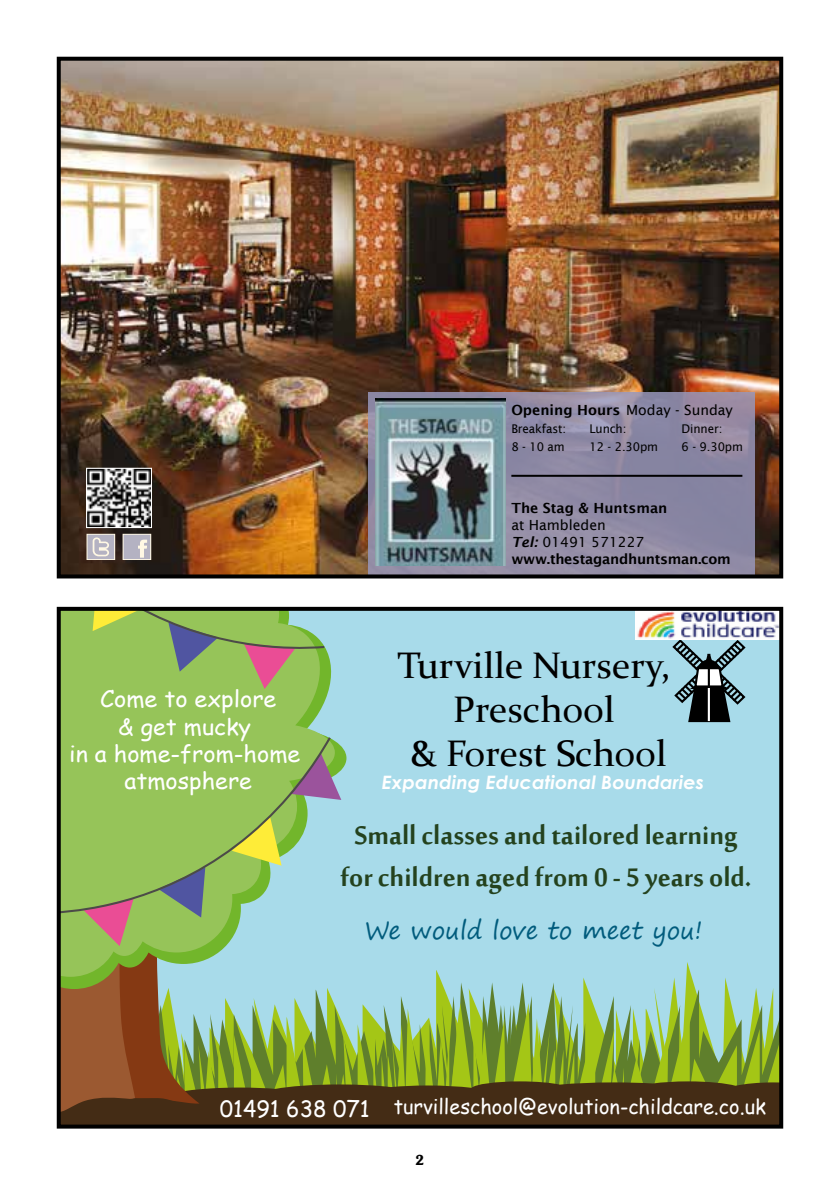
<style>
.page{position:relative;width:840px;height:1191px;background:#fff}
.page>*{position:absolute;margin:0;border:0;box-sizing:border-box;transform-origin:0 0}
.t1{font:37px/44.4px "Constantia";color:#000;text-align:center}
.t2{font:700 34.8px/41.8px "Sakkal Majalla";color:#24421e;text-align:center}
.t3{font:24.6px "Segoe Print";color:#015c7d}
.t4{font:22.6px/27px "Comic Sans MS";color:#fff;text-align:center}
.t5{font:20.6px "Comic Sans MS";color:#fff}
.t6{font:italic 700 18.4px "Century Gothic";color:#fff}
.t7{font:600 14px/17px "Lucida Sans";letter-spacing:-.02em;color:#000}
.t8{font:600 14px "Lucida Sans";color:#000}
.t9{font:600 14px "Souvenir IT Cby BT";color:#000}
.t10{font:12px "Lucida Sans";letter-spacing:-.01em;color:#000}
.s1{font-weight:400}
.s2{font-style:italic}
.s3{font-size:22.6px}
</style>
<div class="page">
<img style="left:62px;top:62px;width:715px;height:511px">
<div style="left:123px;top:534px;width:28px;height:25px;background:#b4b2c2"></div>
<div style="left:123px;top:534px;width:28px;height:26px;border:1px solid #fff8e4"></div>
<div style="left:87px;top:534px;width:28px;height:25px;background:#b4b2c2"></div>
<div style="left:87px;top:534px;width:28px;height:26px;border:1px solid #fff8e4"></div>
<svg style="left:93px;top:537px;width:16px;height:19px"></svg>
<svg style="left:138px;top:539px;width:9px;height:18px"></svg>
<img style="left:88px;top:470px;width:62px;height:56px">
<div style="left:86px;top:468px;width:66px;height:60px;border:1px solid #fff"></div>
<svg style="left:368px;top:392px;width:385px;height:181px;background:#8f89a4"></svg>
<div style="left:57px;top:57px;width:725px;height:521px;border:4px solid #000"></div>
<hr style="left:511px;top:475px;width:231px;height:2px;background:#000">
<img style="left:375px;top:399px;width:130px;height:166px">
<div style="left:59px;top:609px;width:721px;height:517px;background:#a8dbea"></div>
<svg style="left:670px;top:639px;width:76px;height:84px"></svg>
<hr style="left:707px;top:688px;width:2px;height:33px;background:#fff">
<svg style="left:62px;top:649px;width:272px;height:104px;background:#95c460"></svg>
<svg style="left:62px;top:753px;width:715px;height:370px"></svg>
<svg style="left:62px;top:735px;width:270px;height:179px;background:#97bf6a"></svg>
<svg style="left:62px;top:612px;width:264px;height:77px;background:#96b663"></svg>
<img style="left:635px;top:612px;width:142px;height:27px">
<div style="left:57px;top:607px;width:725px;height:521px;border:4px solid #000"></div>
<p class="t8" style="left:511px;top:402px;width:223px">Opening Hours <span class="s1">Moday - Sunday</span></p>
<p class="t10" style="left:511px;top:422px;width:56px">Breakfast:</p>
<p class="t10" style="left:589px;top:422px;width:38px">Lunch:</p>
<p class="t10" style="left:681px;top:422px;width:42px">Dinner:</p>
<p class="t10" style="left:511px;top:440px;width:55px">8 - 10 am</p>
<p class="t10" style="left:589px;top:440px;width:70px">12 - 2.30pm</p>
<p class="t10" style="left:681px;top:440px;width:63px">6 - 9.30pm</p>
<p class="t4" style="left:69px;top:685px;width:232px">Come to explore<br>&amp; get mucky<br>in a home-from-home atmosphere</p>
<p class="t8" style="left:511px;top:500px;width:157px">The Stag &amp; Huntsman</p>
<p class="t7" style="left:511px;top:516px;width:221px"><span class="s1">at Hambleden<br></span><span class="s2">Tel:</span> <span class="s1">01491 571227 </span>www.thestagandhuntsman.com</p>
<p class="t1" style="left:397px;top:641px;width:275px">Turville Nursery,<br>Preschool<br>&amp; Forest School</p>
<p class="t6" style="left:381px;top:769px;width:323px">Expanding Educational Boundaries</p>
<p class="t2" style="left:340px;top:817px;width:412px">Small classes and tailored learning for children aged from 0 - 5 years old.</p>
<p class="t3" style="left:364px;top:908px;width:339px">We would love to meet you!</p>
<p class="t5" style="left:219px;top:1091px;width:547px"><span class="s3">01491 638 071</span> turvilleschool@evolution-childcare.co.uk</p>
<p class="t9" style="left:415px;top:1151px;width:10px">2</p>
</div>
